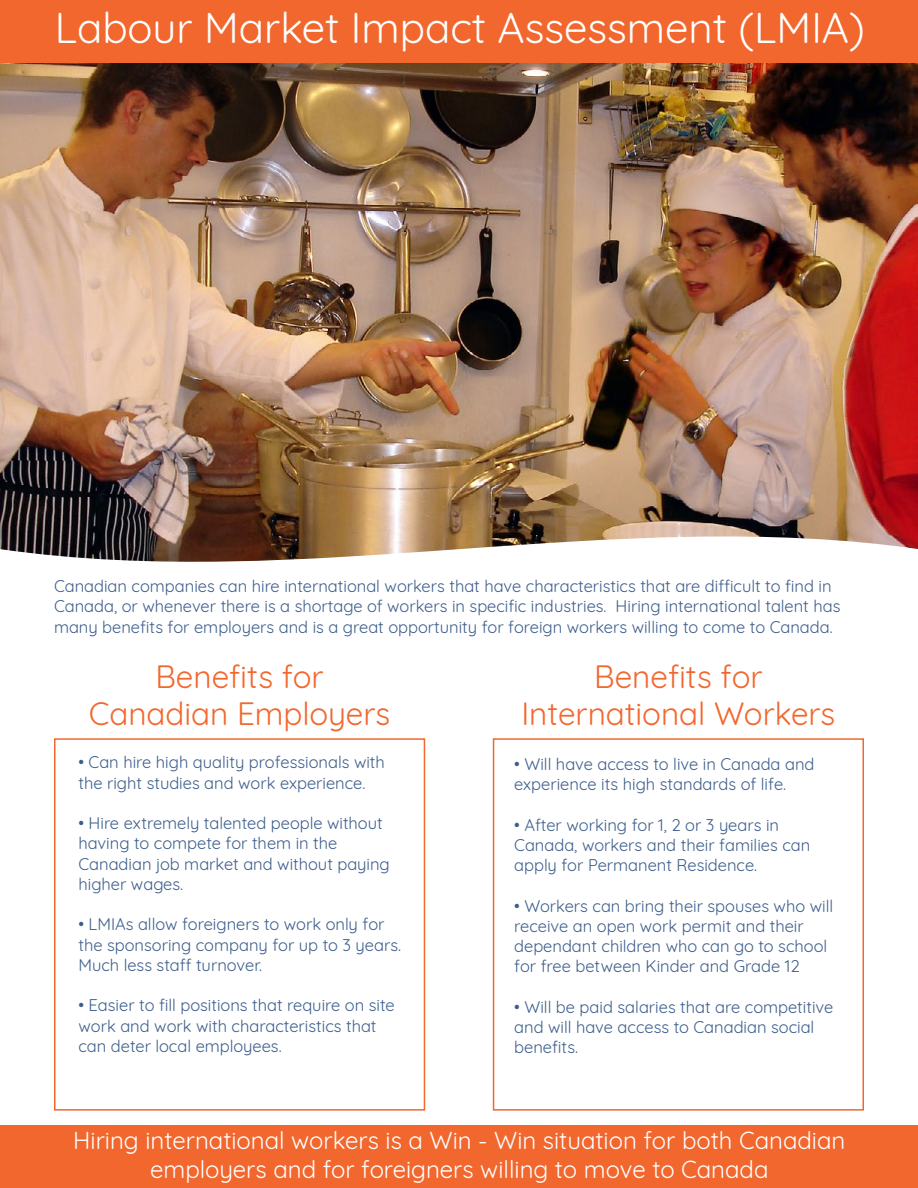
<style>
.page{position:relative;width:918px;height:1188px;background:#fff}
.page>*{position:absolute;margin:0;border:0;box-sizing:border-box;transform-origin:0 0}
.t1{font:42px "Quicksand";color:#fff}
.t2{font:31.5px/37.8px "Quicksand";color:#f2672e;text-align:center}
.t3{font:24px/28.8px "Quicksand";color:#fff;text-align:center}
.t4{font:16.5px/20.2px "Quicksand";color:#3d5e8c}
</style>
<div class="page">
<img style="left:1px;top:63px;width:917px;height:442px">
<div style="left:1px;top:1125px;width:917px;height:63px;background:#f2672e"></div>
<div style="left:1px;top:0;width:917px;height:63px;background:#f2672e"></div>
<img style="left:0;top:505px;width:918px;height:57px">
<div style="left:54px;top:738px;width:371px;height:373px;border:2px solid #f2672e"></div>
<div style="left:493px;top:738px;width:371px;height:373px;border:2px solid #f2672e"></div>
<h1 class="t1" style="left:55px;top:-5px;width:812px">Labour Market Impact Assessment (LMIA)</h1>
<p class="t4" style="left:54px;top:574px;width:788px;line-height:19.8px">Canadian companies can hire international workers that have characteristics that are difficult to find in<br>Canada, or whenever there is a shortage of workers in specific industries. Hiring international talent has</p>
<p class="t4" style="left:54px;top:615px;width:780px">many benefits for employers and is a great opportunity for foreign workers willing to come to Canada.</p>
<h2 class="t2" style="left:89px;top:654px;width:303px">Benefits for<br>Canadian Employers</h2>
<h2 class="t2" style="left:521px;top:654px;width:315px">Benefits for<br>International Workers</h2>
<p class="t4" style="left:78px;top:751px;width:308px">• Can hire high quality professionals with the right studies and work experience.</p>
<p class="t4" style="left:78px;top:812px;width:313px">• Hire extremely talented people without having to compete for them in the<br>Canadian job market and without paying higher wages.</p>
<p class="t4" style="left:78px;top:913px;width:324px">• LMIAs allow foreigners to work only for the sponsoring company for up to 3 years.<br>Much less staff turnover.</p>
<p class="t4" style="left:78px;top:994px;width:318px">• Easier to fill positions that require on site work and work with characteristics that can deter local employees.</p>
<p class="t4" style="left:514px;top:752px;width:302px">• Will have access to live in Canada and experience its high standards of life.</p>
<p class="t4" style="left:514px;top:813px;width:298px">• After working for 1, 2 or 3 years in<br>Canada, workers and their families can apply for Permanent Residence.</p>
<p class="t4" style="left:514px;top:894px;width:320px">• Workers can bring their spouses who will receive an open work permit and their dependant children who can go to school for free between Kinder and Grade 12</p>
<p class="t4" style="left:514px;top:995px;width:321px">• Will be paid salaries that are competitive and will have access to Canadian social benefits.</p>
<h3 class="t3" style="left:73px;top:1124px;width:774px">Hiring international workers is a Win - Win situation for both Canadian employers and for foreigners willing to move to Canada</h3>
</div>
